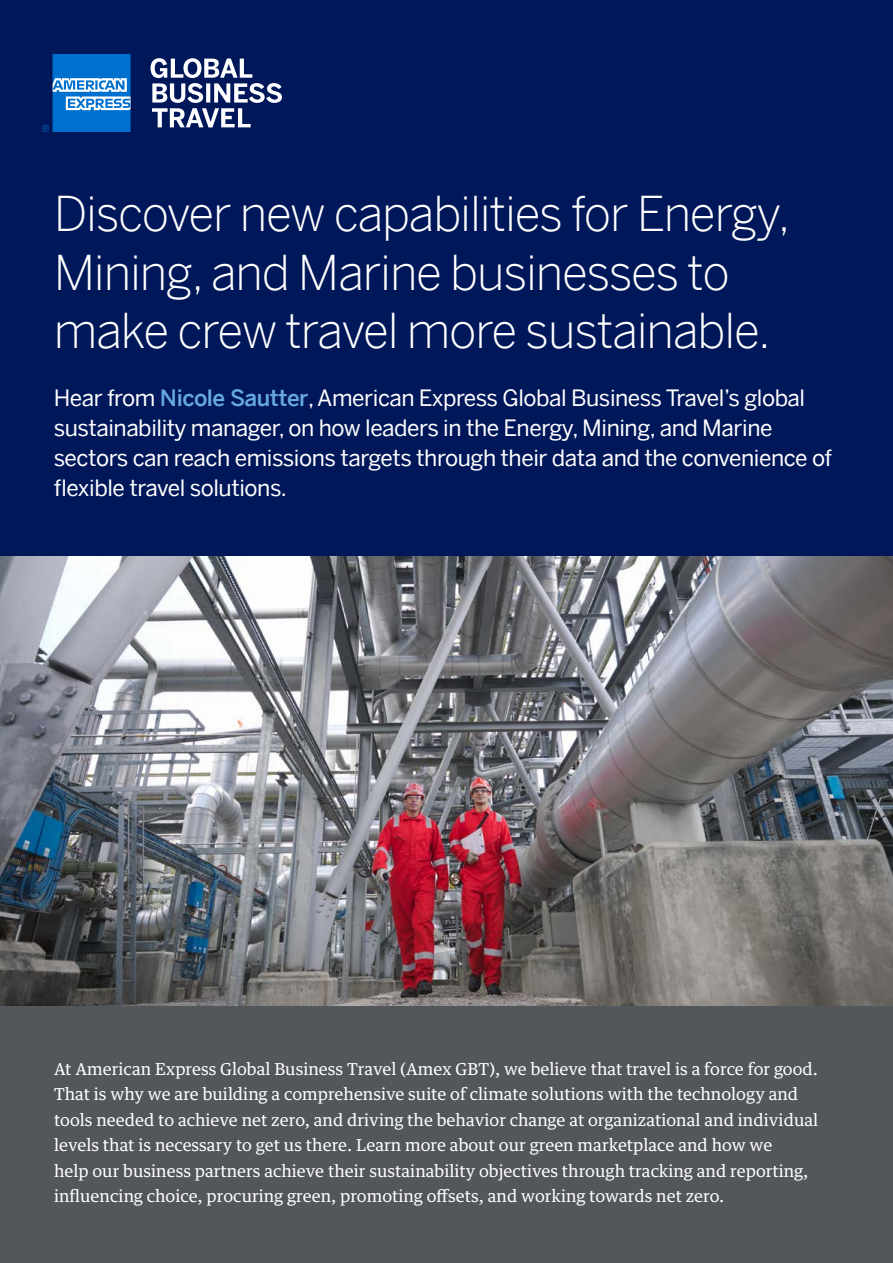
<style>
.page{position:relative;width:893px;height:1263px;background:#fff}
.page>*{position:absolute;margin:0;border:0;box-sizing:border-box;transform-origin:0 0}
.t1{font:300 48px/58.5px "Benton Sans";letter-spacing:-.025em;color:#fff}
.t2{font:22.5px/30px "Benton Sans";letter-spacing:-.02em;color:#fff}
.t3{font:16.5px/25.5px "Guardian Text Egyp";color:#fff}
.s1{font-weight:500;color:#66a8e3}
</style>
<div class="page">
<div style="left:0;top:0;width:893px;height:616px;background:#00175a"></div>
<div style="left:0;top:976px;width:893px;height:287px;background:#53565a"></div>
<svg style="left:42px;top:54px;width:89px;height:78px;background:#2a7cc8"></svg>
<svg style="left:150px;top:58px;width:132px;height:69px"></svg>
<img style="left:0;top:556px;width:893px;height:449px">
<h1 class="t1" style="left:54px;top:182px;width:738px">Discover new capabilities for Energy,<br>Mining, and Marine businesses to make crew travel more sustainable.</h1>
<p class="t2" style="left:54px;top:382px;width:780px">Hear from <span class="s1">Nicole Sautter</span>, American Express Global Business Travel’s global sustainability manager, on how leaders in the Energy, Mining, and Marine sectors can reach emissions targets through their data and the convenience of flexible travel solutions.</p>
<p class="t3" style="left:54px;top:1055px;width:766px">At American Express Global Business Travel (Amex GBT), we believe that travel is a force for good.<br>That is why we are building a comprehensive suite of climate solutions with the technology and tools needed to achieve net zero, and driving the behavior change at organizational and individual levels that is necessary to get us there. Learn more about our green marketplace and how we<br>help our business partners achieve their sustainability objectives through tracking and reporting, influencing choice, procuring green, promoting offsets, and working towards net zero.</p>
</div>
